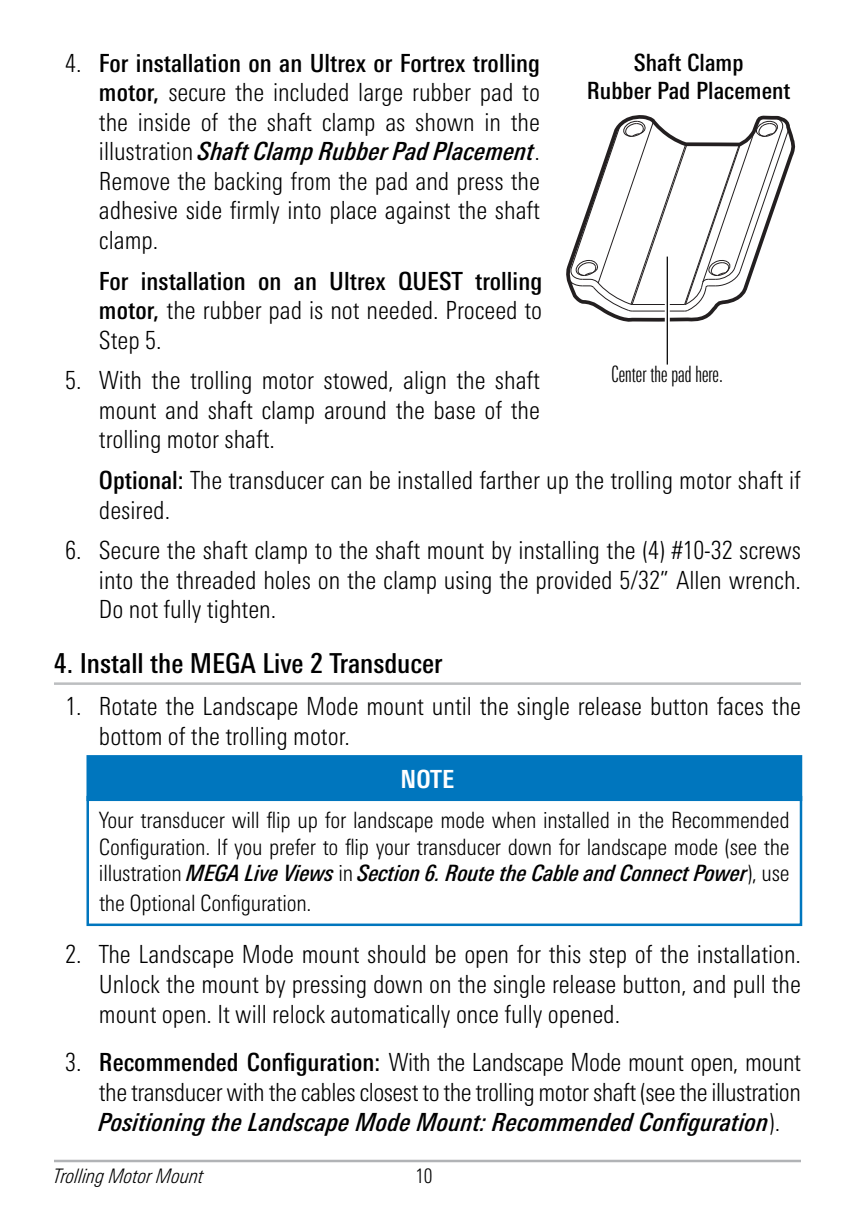
<style>
.page{position:relative;width:855px;height:1215px;background:#fff}
.page>*{position:absolute;margin:0;border:0;box-sizing:border-box;transform-origin:0 0}
.t1{font:500 condensed 27.5px "Univers Next Pro";color:#000}
.t2{font:300 condensed 25px/29.5px "Univers Next Pro";color:#000;text-align:justify}
.t3{font:500 condensed 25px/29.5px "Univers Next Pro";color:#000;text-align:justify}
.t4{font:700 condensed 25px "Univers Next Pro";color:#fff}
.t5{font:500 condensed 23.75px/28.5px "Univers Next Pro";color:#000;text-align:center}
.t6{font:300 condensed 22.5px/26.2px "Univers Next Pro";letter-spacing:-.01em;color:#000;text-align:justify}
.t7{font:22.5px "Univers Next Pro Light Cm";color:#000}
.t8{font:italic 300 condensed 20px "Univers Next Pro";color:#000}
.t9{font:300 condensed 20px "Univers Next Pro";color:#000}
.s1{font-weight:500}
.s2{font-weight:500;font-style:italic}
.s3{font-weight:300}
</style>
<div class="page">
<hr style="left:54px;top:1160px;width:747px;height:2px;background:#b1b3b6">
<hr style="left:54px;top:682px;width:747px;height:3px;background:#bcbec0">
<div style="left:88px;top:756px;width:713px;height:44px;background:#0076be"></div>
<div style="left:87px;top:755px;width:715px;height:46px;border:2px solid #0076be"></div>
<div style="left:87px;top:796px;width:715px;height:130px;border:2px solid #0076be"></div>
<svg style="left:566px;top:115px;width:229px;height:207px"></svg>
<svg style="left:665px;top:257px;width:5px;height:108px"></svg>
<hr style="left:667px;top:257px;width:1px;height:108px;background:#000">
<p class="t5" style="left:587px;top:50px;width:205px">Shaft Clamp<br>Rubber Pad Placement</p>
<p class="t2" style="left:99px;top:50px;width:443px;text-indent:-34px">4. <span class="s1">For installation on an Ultrex or Fortrex trolling motor,</span> secure the included large rubber pad to the inside of the shaft clamp as shown in the illustration <span class="s2">Shaft Clamp Rubber Pad Placement</span>.<br>Remove the backing from the pad and press the adhesive side firmly into place against the shaft clamp.</p>
<p class="t3" style="left:99px;top:268px;width:445px">For installation on an Ultrex QUEST trolling motor, <span class="s3">the rubber pad is not needed. Proceed to Step 5.</span></p>
<p class="t2" style="left:99px;top:368px;width:443px;text-indent:-34px">5. With the trolling motor stowed, align the shaft mount and shaft clamp around the base of the trolling motor shaft.</p>
<p class="t2" style="left:99px;top:468px;width:704px"><span class="s1">Optional:</span> The transducer can be installed farther up the trolling motor shaft if desired.</p>
<p class="t2" style="left:99px;top:538px;width:704px;text-indent:-34px">6. Secure the shaft clamp to the shaft mount by installing the (4) #10-32 screws into the threaded holes on the clamp using the provided 5/32” Allen wrench.<br>Do not fully tighten.</p>
<p class="t1" style="left:54px;top:653px;width:390px">4. Install the MEGA Live 2 Transducer</p>
<p class="t2" style="left:99px;top:693px;width:704px;text-indent:-34px">1. Rotate the Landscape Mode mount until the single release button faces the bottom of the trolling motor.</p>
<p class="t4" style="left:401px;top:770px;width:55px">NOTE</p>
<p class="t6" style="left:99px;top:809px;width:692px">Your transducer will flip up for landscape mode when installed in the Recommended Configuration. If you prefer to flip your transducer down for landscape mode (see the illustration <span class="s2">MEGA Live Views</span> in <span class="s2">Section 6. Route the Cable and Connect Power</span>), use</p>
<p class="t6" style="left:99px;top:892px;width:214px">the Optional Configuration.</p>
<p class="t2" style="left:99px;top:942px;width:704px;text-indent:-34px">2. The Landscape Mode mount should be open for this step of the installation.<br>Unlock the mount by pressing down on the single release button, and pull the mount open. It will relock automatically once fully opened.</p>
<p class="t2" style="left:99px;top:1050px;width:704px;text-indent:-34px">3. <span class="s1">Recommended Configuration:</span> With the Landscape Mode mount open, mount the transducer with the cables closest to the trolling motor shaft (see the illustration <span class="s2">Positioning the Landscape Mode Mount: Recommended Configuration</span>).</p>
<p class="t7" style="left:612px;top:366px;width:113px">Center the pad here.</p>
<p class="t8" style="left:54px;top:1168px;width:151px">Trolling Motor Mount</p>
<p class="t9" style="left:415px;top:1168px;width:19px">10</p>
</div>
